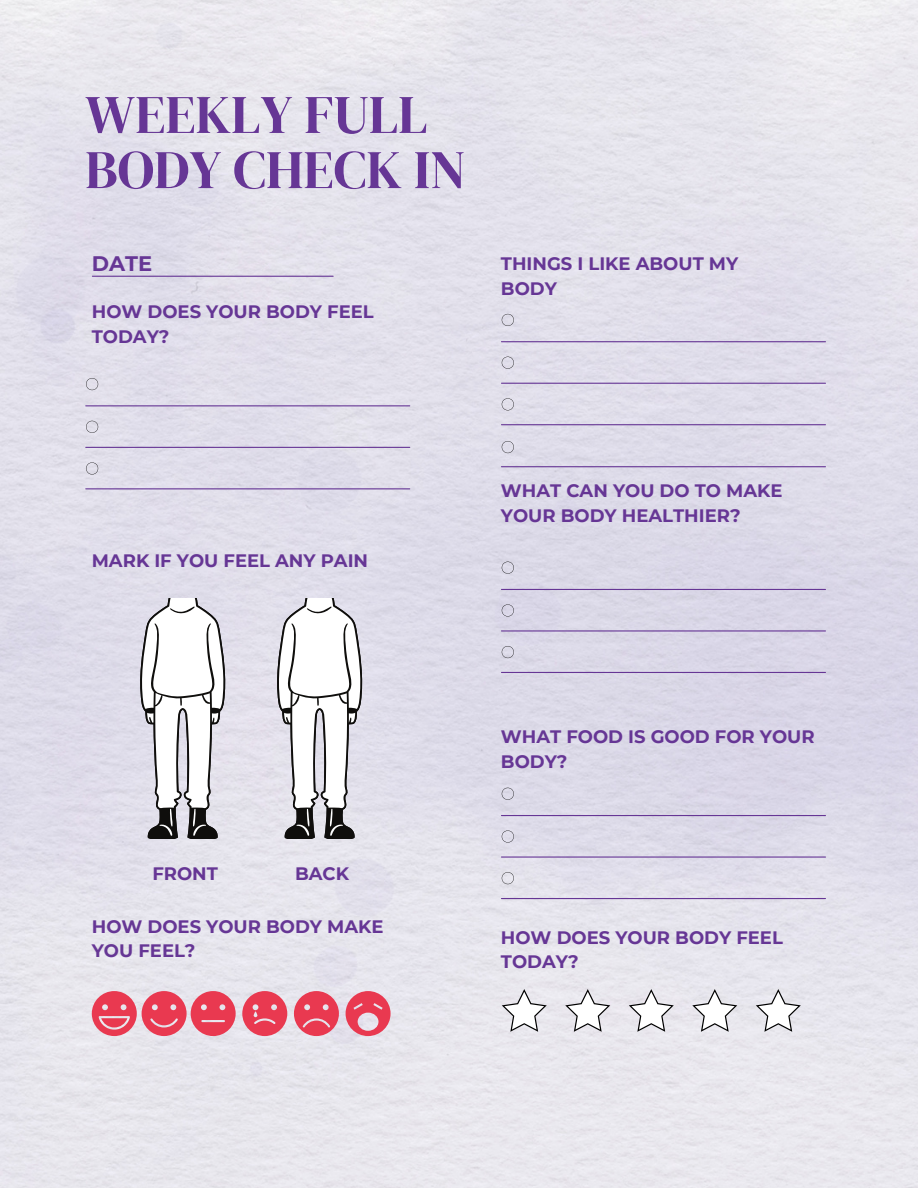
<style>
.page{position:relative;width:918px;height:1188px;background:#fff}
.page>*{position:absolute;margin:0;border:0;box-sizing:border-box;transform-origin:0 0}
.t1{font:54.3px "DM Serif Display";color:#663695}
.t2{font:700 21px "Montserrat";color:#663695}
.t3{font:700 18px/24.8px "Montserrat";color:#663695}
</style>
<div class="page">
<img style="left:0;top:0;width:918px;height:1188px">
<hr style="left:92px;top:276px;width:241px;height:1px;background:#663695">
<svg style="left:629px;top:989px;width:45px;height:43px"></svg>
<svg style="left:502px;top:989px;width:45px;height:43px"></svg>
<svg style="left:565px;top:989px;width:45px;height:43px"></svg>
<svg style="left:756px;top:989px;width:45px;height:43px"></svg>
<svg style="left:692px;top:989px;width:45px;height:43px"></svg>
<svg style="left:140px;top:599px;width:85px;height:240px"></svg>
<hr style="left:501px;top:341px;width:324px;height:1px;background:#663695">
<hr style="left:501px;top:383px;width:324px;height:1px;background:#663695">
<hr style="left:501px;top:424px;width:324px;height:1px;background:#663695">
<hr style="left:501px;top:466px;width:324px;height:1px;background:#663695">
<svg style="left:502px;top:314px;width:12px;height:12px"></svg>
<svg style="left:502px;top:357px;width:12px;height:12px"></svg>
<svg style="left:502px;top:398px;width:12px;height:12px"></svg>
<svg style="left:502px;top:441px;width:12px;height:12px"></svg>
<svg style="left:92px;top:991px;width:144px;height:45px;background:#e87283"></svg>
<svg style="left:294px;top:991px;width:45px;height:45px;background:#e7687b"></svg>
<svg style="left:242px;top:991px;width:45px;height:45px;background:#e8687a"></svg>
<svg style="left:346px;top:991px;width:45px;height:45px;background:#e77a8c"></svg>
<svg style="left:277px;top:599px;width:85px;height:240px"></svg>
<hr style="left:501px;top:815px;width:324px;height:1px;background:#663695">
<hr style="left:501px;top:856px;width:324px;height:2px;background:#663695">
<hr style="left:501px;top:898px;width:324px;height:1px;background:#663695">
<svg style="left:502px;top:788px;width:12px;height:12px"></svg>
<svg style="left:502px;top:830px;width:12px;height:13px"></svg>
<svg style="left:502px;top:872px;width:12px;height:12px"></svg>
<hr style="left:86px;top:405px;width:324px;height:1px;background:#663695">
<hr style="left:86px;top:447px;width:324px;height:1px;background:#663695">
<hr style="left:86px;top:488px;width:324px;height:1px;background:#663695">
<svg style="left:86px;top:378px;width:12px;height:12px"></svg>
<svg style="left:86px;top:421px;width:12px;height:12px"></svg>
<svg style="left:86px;top:462px;width:12px;height:13px"></svg>
<hr style="left:501px;top:589px;width:324px;height:1px;background:#663695">
<hr style="left:501px;top:630px;width:324px;height:2px;background:#663695">
<hr style="left:501px;top:672px;width:324px;height:1px;background:#663695">
<svg style="left:502px;top:562px;width:12px;height:12px"></svg>
<svg style="left:502px;top:604px;width:12px;height:13px"></svg>
<svg style="left:502px;top:646px;width:12px;height:12px"></svg>
<p class="t1" style="left:85px;top:77px;width:344px">WEEKLY FULL</p>
<p class="t1" style="left:85px;top:132px;width:382px">BODY CHECK IN</p>
<p class="t2" style="left:92px;top:251px;width:62px">DATE</p>
<p class="t3" style="left:92px;top:299px;width:283px">HOW DOES YOUR BODY FEEL<br>TODAY?</p>
<p class="t3" style="left:501px;top:251px;width:239px">THINGS I LIKE ABOUT MY<br>BODY</p>
<p class="t3" style="left:92px;top:548px;width:278px">MARK IF YOU FEEL ANY PAIN</p>
<p class="t3" style="left:501px;top:478px;width:283px">WHAT CAN YOU DO TO MAKE<br>YOUR BODY HEALTHIER?</p>
<p class="t3" style="left:152px;top:861px;width:67px">FRONT</p>
<p class="t3" style="left:295px;top:861px;width:56px">BACK</p>
<p class="t3" style="left:92px;top:914px;width:293px">HOW DOES YOUR BODY MAKE<br>YOU FEEL?</p>
<p class="t3" style="left:501px;top:724px;width:315px">WHAT FOOD IS GOOD FOR YOUR<br>BODY?</p>
<p class="t3" style="left:501px;top:925px;width:283px">HOW DOES YOUR BODY FEEL<br>TODAY?</p>
</div>
